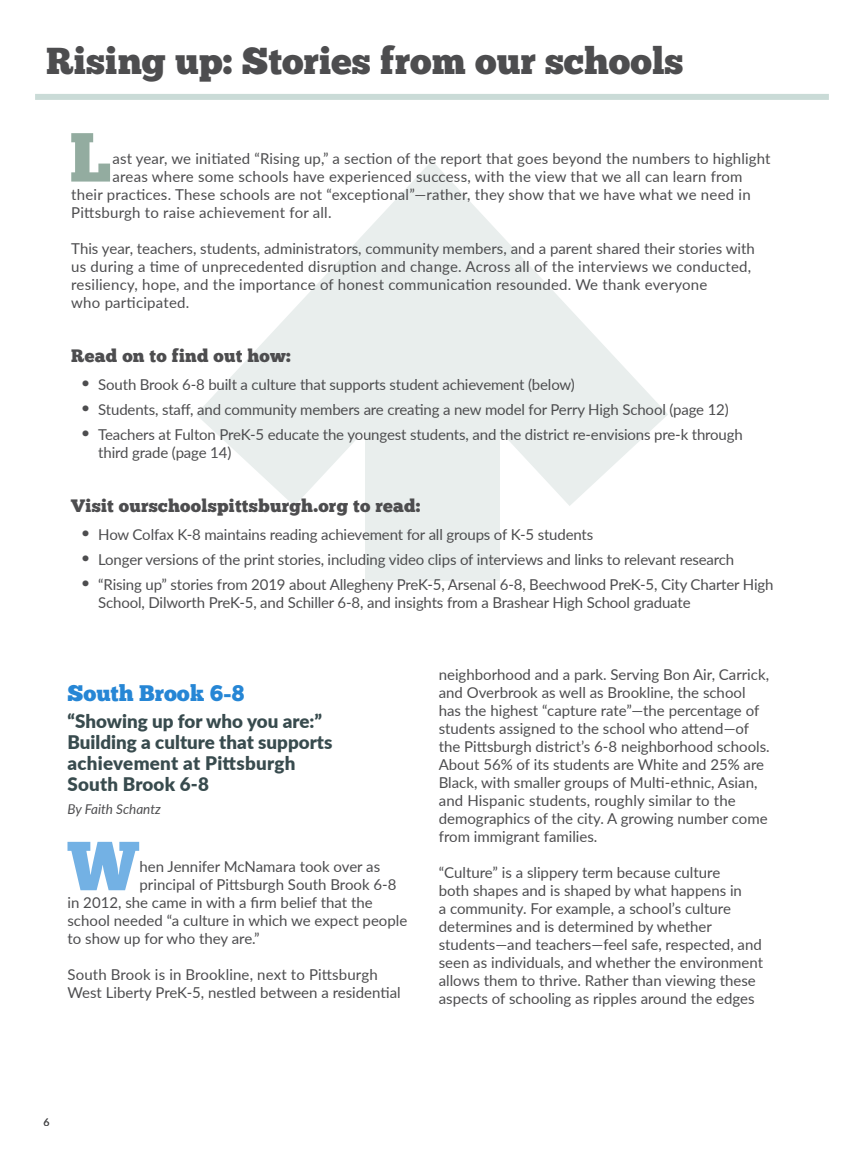
<style>
.page{position:relative;width:864px;height:1161px;background:#fff}
.page>*{position:absolute;margin:0;border:0;box-sizing:border-box;transform-origin:0 0}
.t1{font:69.3px "Chunk Five";color:#73b1e4}
.t2{font:69.3px "Chunk Five";color:#93aca0}
.t3{font:37.5px "Chunk Five";color:#4d4d4f}
.t4{font:22.5px "Chunk Five";color:#2686d5}
.t5{font:900 18.75px/21px "Lato";color:#384b4e}
.t6{font:18px "Chunk Five";letter-spacing:.015em;color:#4d4d4f}
.t7{font:15px/18px "Lato";color:#4d4d4f}
.t8{font:italic 13.5px "Lato";color:#4d4d4f}
.t9{font:10.5px "Lato";color:#4d4d4f}
</style>
<div class="page">
<div style="left:365px;top:259px;width:134px;height:322px;background:#e9eeed"></div>
<svg style="left:196px;top:161px;width:472px;height:345px;fill:#e9eeed"></svg>
<div style="left:35px;top:94px;width:794px;height:6px;background:#cadbd7"></div>
<h2 class="t3" style="left:46px;top:39px;width:639px">Rising up: Stories from our schools</h2>
<h1 class="t2" style="left:70px;top:116px;width:44px">L</h1>
<p class="t7" style="left:112px;top:148px;width:660px">ast year, we initiated “Rising up,” a section of the report that goes beyond the numbers to highlight</p>
<p class="t7" style="left:112px;top:166px;width:632px">areas where some schools have experienced success, with the view that we all can learn from</p>
<p class="t7" style="left:71px;top:184px;width:681px">their practices. These schools are not “exceptional”—rather, they show that we have what we need in</p>
<p class="t7" style="left:71px;top:202px;width:262px">Pittsburgh to raise achievement for all.</p>
<p class="t7" style="left:71px;top:238px;width:685px">This year, teachers, students, administrators, community members, and a parent shared their stories with us during a time of unprecedented disruption and change. Across all of the interviews we conducted, resiliency, hope, and the importance of honest communication resounded. We thank everyone<br>who participated.</p>
<p class="t6" style="left:71px;top:345px;width:221px">Read on to find out how:</p>
<p class="t7" style="left:82px;top:375px;width:494px"><sup>•</sup> South Brook 6-8 built a culture that supports student achievement (below)</p>
<p class="t7" style="left:82px;top:400px;width:648px"><sup>•</sup> Students, staff, and community members are creating a new model for Perry High School (page 12)</p>
<p class="t7" style="left:98px;top:424px;width:646px;text-indent:-16px"><sup>•</sup> Teachers at Fulton PreK-5 educate the youngest students, and the district re-envisions pre-k through third grade (page 14)</p>
<p class="t6" style="left:71px;top:495px;width:351px">Visit ourschoolspittsburgh.org to read:</p>
<p class="t7" style="left:82px;top:525px;width:513px"><sup>•</sup> How Colfax K-8 maintains reading achievement for all groups of K-5 students</p>
<p class="t7" style="left:82px;top:550px;width:654px"><sup>•</sup> Longer versions of the print stories, including video clips of interviews and links to relevant research</p>
<p class="t7" style="left:98px;top:574px;width:677px;text-indent:-16px"><sup>•</sup> “Rising up” stories from 2019 about Allegheny PreK-5, Arsenal 6-8, Beechwood PreK-5, City Charter High<br>School, Dilworth PreK-5, and Schiller 6-8, and insights from a Brashear High School graduate</p>
<h3 class="t4" style="left:68px;top:679px;width:179px">South Brook 6-8</h3>
<p class="t5" style="left:68px;top:710px;width:266px">“Showing up for who you are:”<br>Building a culture that supports achievement at Pittsburgh<br>South Brook 6-8</p>
<p class="t8" style="left:68px;top:799px;width:95px">By Faith Schantz</p>
<h1 class="t1" style="left:68px;top:825px;width:72px">W</h1>
<p class="t7" style="left:140px;top:857px;width:242px">hen Jennifer McNamara took over as</p>
<p class="t7" style="left:140px;top:875px;width:259px">principal of Pittsburgh South Brook 6-8</p>
<p class="t7" style="left:68px;top:893px;width:307px">in 2012, she came in with a firm belief that the</p>
<p class="t7" style="left:68px;top:911px;width:341px">school needed “a culture in which we expect people</p>
<p class="t7" style="left:68px;top:929px;width:194px">to show up for who they are.”</p>
<p class="t7" style="left:68px;top:965px;width:335px">South Brook is in Brookline, next to Pittsburgh<br>West Liberty PreK-5, nestled between a residential</p>
<p class="t7" style="left:439px;top:664px;width:332px">neighborhood and a park. Serving Bon Air, Carrick, and Overbrook as well as Brookline, the school has the highest “capture rate”—the percentage of students assigned to the school who attend—of the Pittsburgh district’s 6-8 neighborhood schools.<br>About 56% of its students are White and 25% are Black, with smaller groups of Multi-ethnic, Asian, and Hispanic students, roughly similar to the demographics of the city. A growing number come from immigrant families.</p>
<p class="t7" style="left:439px;top:862px;width:326px">“Culture” is a slippery term because culture<br>both shapes and is shaped by what happens in<br>a community. For example, a school’s culture determines and is determined by whether students—and teachers—feel safe, respected, and seen as individuals, and whether the environment allows them to thrive. Rather than viewing these aspects of schooling as ripples around the edges</p>
<p class="t9" style="left:44px;top:1115px;width:8px">6</p>
</div>
